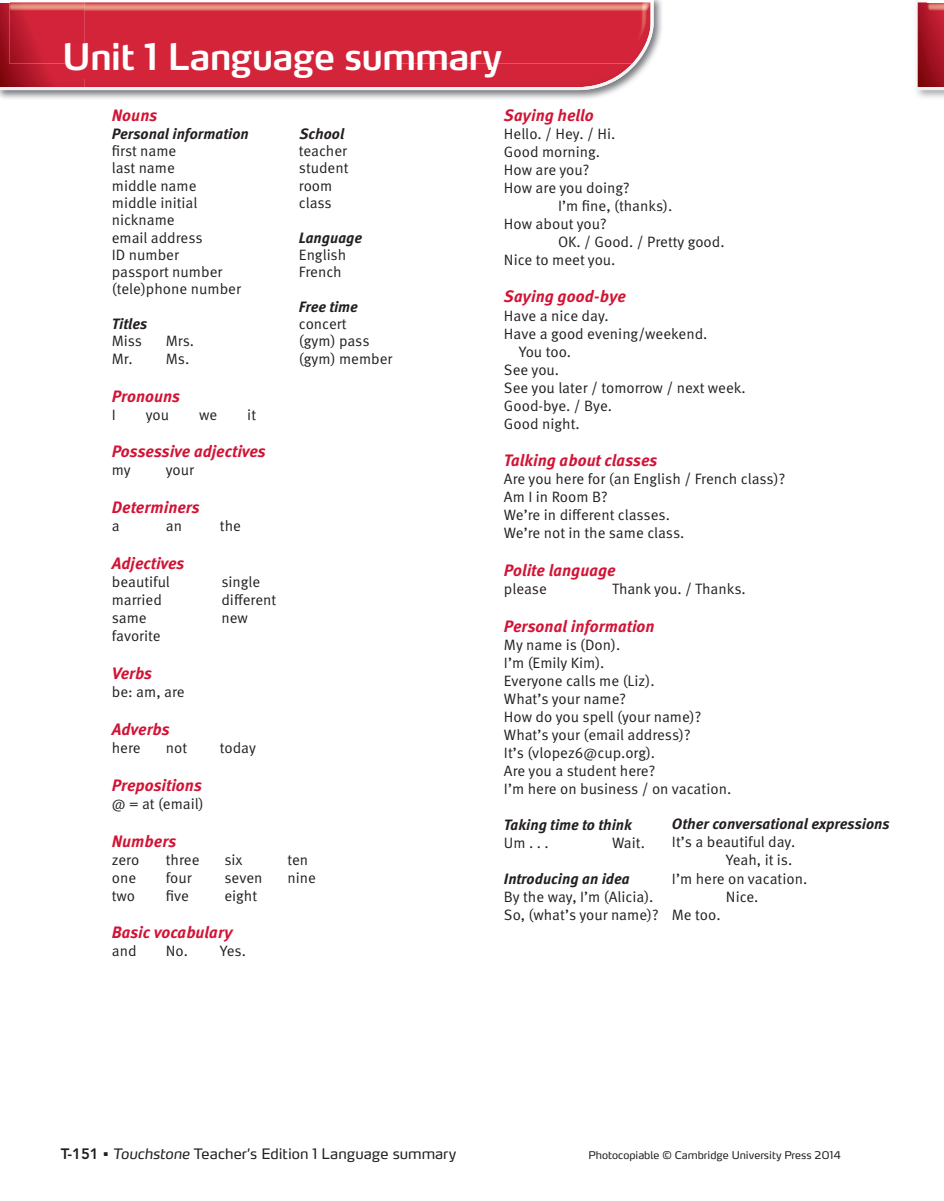
<style>
.page{position:relative;width:944px;height:1201px;background:#fff}
.page>*{position:absolute;margin:0;border:0;box-sizing:border-box;transform-origin:0 0}
.t1{font:600 36px "Max OT";letter-spacing:-.03em;color:#fff}
.t2{font:italic 700 16.5px "Meta OT";color:#d11435}
.t3{font:15px/18px "Meta OT";color:#231f20}
.t4{font:italic 700 15px "Meta OT";color:#231f20}
.t5{font:14.25px "Max OT";color:#231f20}
.t6{font:10.5px "Max OT";color:#231f20}
.s1{font-family:"Avenir LT Std";font-weight:800;font-size:15px}
.s2{font-weight:600}
.s3{font-style:italic}
</style>
<div class="page">
<img style="left:0;top:0;width:662px;height:99px">
<img style="left:0;top:2px;width:9px;height:62px">
<svg style="left:0;top:0;width:9px;height:2px"></svg>
<img style="left:0;top:64px;width:636px;height:26px">
<img style="left:9px;top:0;width:644px;height:64px">
<img style="left:917px;top:0;width:27px;height:90px">
<svg style="left:927px;top:0;width:17px;height:2px"></svg>
<h1 class="t1" style="left:62px;top:34px;width:441px">Unit 1 Language summary</h1>
<p class="t2" style="left:112px;top:104px;width:47px">Nouns</p>
<p class="t4" style="left:112px;top:124px;width:138px">Personal information</p>
<p class="t4" style="left:299px;top:124px;width:46px">School</p>
<p class="t3" style="left:112px;top:142px;width:66px">first name</p>
<p class="t3" style="left:299px;top:142px;width:50px">teacher</p>
<p class="t3" style="left:112px;top:159px;width:65px">last name</p>
<p class="t3" style="left:299px;top:159px;width:51px">student</p>
<p class="t3" style="left:112px;top:176px;width:86px">middle name</p>
<p class="t3" style="left:299px;top:176px;width:35px">room</p>
<p class="t3" style="left:112px;top:194px;width:87px">middle initial</p>
<p class="t3" style="left:299px;top:194px;width:34px">class</p>
<p class="t3" style="left:112px;top:211px;width:92px;line-height:17.2px">nickname email address</p>
<h1 class="t1" style="left:62px;top:34px;width:336px">Language summary</h1>
<p class="t2" style="left:504px;top:104px;width:91px">Saying hello</p>
<p class="t3" style="left:504px;top:124px;width:113px">Hello. / Hey. / Hi.</p>
<p class="t3" style="left:504px;top:142px;width:97px">Good morning.</p>
<p class="t3" style="left:504px;top:160px;width:87px">How are you?</p>
<p class="t3" style="left:504px;top:178px;width:127px">How are you doing?</p>
<p class="t3" style="left:558px;top:196px;width:116px">I’m fine, (thanks).</p>
<p class="t3" style="left:504px;top:214px;width:104px">How about you?</p>
<p class="t3" style="left:558px;top:232px;width:168px">OK. / Good. / Pretty good.</p>
<p class="t3" style="left:504px;top:250px;width:113px">Nice to meet you.</p>
<p class="t2" style="left:504px;top:286px;width:123px">Saying good-bye</p>
<p class="t3" style="left:504px;top:306px;width:106px">Have a nice day.</p>
<p class="t3" style="left:504px;top:324px;width:205px">Have a good evening/weekend.</p>
<p class="t3" style="left:519px;top:342px;width:54px">You too.</p>
<p class="t3" style="left:504px;top:360px;width:57px">See you.</p>
<p class="t3" style="left:504px;top:378px;width:243px">See you later / tomorrow / next week.</p>
<p class="t3" style="left:504px;top:396px;width:110px">Good-bye. / Bye.</p>
<p class="t3" style="left:504px;top:414px;width:77px">Good night.</p>
<p class="t2" style="left:504px;top:450px;width:155px">Talking about classes</p>
<p class="t3" style="left:504px;top:470px;width:283px">Are you here for (an English / French class)?<br>Am I in Room B?<br>We’re in different classes.<br>We’re not in the same class.</p>
<p class="t2" style="left:504px;top:560px;width:113px">Polite language</p>
<p class="t3" style="left:504px;top:580px;width:44px">please</p>
<p class="t3" style="left:612px;top:580px;width:135px">Thank you. / Thanks.</p>
<p class="t2" style="left:504px;top:616px;width:152px">Personal information</p>
<p class="t3" style="left:504px;top:636px;width:229px">My name is (Don).<br>I’m (Emily Kim).<br>Everyone calls me (Liz).<br>What’s your name?<br>How do you spell (your name)?<br>What’s your (email address)?<br>It’s (vlopez6@cup.org).<br>Are you a student here?<br>I’m here on business / on vacation.</p>
<p class="t4" style="left:504px;top:815px;width:129px">Taking time to think</p>
<p class="t3" style="left:504px;top:834px;width:46px">Um . . .</p>
<p class="t3" style="left:612px;top:834px;width:35px">Wait.</p>
<p class="t4" style="left:504px;top:869px;width:127px">Introducing an idea</p>
<p class="t3" style="left:504px;top:888px;width:156px">By the way, I’m (Alicia).<br>So, (what’s your name)?</p>
<p class="t4" style="left:299px;top:228px;width:65px">Language</p>
<p class="t3" style="left:112px;top:246px;width:69px">ID number</p>
<p class="t3" style="left:299px;top:246px;width:49px">English</p>
<p class="t3" style="left:112px;top:263px;width:112px">passport number</p>
<p class="t3" style="left:299px;top:263px;width:44px">French</p>
<p class="t3" style="left:112px;top:280px;width:131px">(tele)phone number</p>
<p class="t4" style="left:299px;top:297px;width:61px">Free time</p>
<p class="t4" style="left:112px;top:314px;width:37px">Titles</p>
<p class="t3" style="left:299px;top:315px;width:49px">concert</p>
<p class="t3" style="left:112px;top:332px;width:32px">Miss</p>
<p class="t3" style="left:166px;top:332px;width:30px">Mrs.</p>
<p class="t3" style="left:299px;top:332px;width:72px">(gym) pass</p>
<p class="t3" style="left:112px;top:349px;width:79px">Mr. Ms.</p>
<p class="t3" style="left:299px;top:349px;width:95px">(gym) member</p>
<p class="t2" style="left:112px;top:385px;width:70px">Pronouns</p>
<p class="t3" style="left:112px;top:405px;width:6px">I</p>
<p class="t3" style="left:146px;top:405px;width:25px">you</p>
<p class="t3" style="left:199px;top:405px;width:20px">we</p>
<p class="t3" style="left:247px;top:405px;width:10px">it</p>
<p class="t2" style="left:112px;top:441px;width:155px">Possessive adjectives</p>
<p class="t3" style="left:112px;top:461px;width:20px">my</p>
<p class="t3" style="left:166px;top:461px;width:30px">your</p>
<p class="t2" style="left:112px;top:497px;width:90px">Determiners</p>
<p class="t3" style="left:112px;top:517px;width:9px">a</p>
<p class="t3" style="left:166px;top:517px;width:18px">an</p>
<p class="t3" style="left:220px;top:517px;width:23px">the</p>
<p class="t2" style="left:112px;top:553px;width:74px">Adjectives</p>
<p class="t3" style="left:112px;top:573px;width:60px">beautiful</p>
<p class="t3" style="left:221px;top:573px;width:40px">single</p>
<p class="t3" style="left:112px;top:591px;width:52px">married</p>
<p class="t3" style="left:221px;top:591px;width:56px">different</p>
<p class="t3" style="left:112px;top:609px;width:36px">same</p>
<p class="t3" style="left:221px;top:609px;width:28px">new</p>
<p class="t3" style="left:112px;top:627px;width:50px">favorite</p>
<p class="t2" style="left:112px;top:663px;width:42px">Verbs</p>
<p class="t3" style="left:112px;top:682px;width:74px">be: am, are</p>
<p class="t2" style="left:112px;top:718px;width:59px">Adverbs</p>
<p class="t3" style="left:112px;top:738px;width:30px">here</p>
<p class="t3" style="left:166px;top:738px;width:23px">not</p>
<p class="t3" style="left:220px;top:738px;width:38px">today</p>
<p class="t2" style="left:112px;top:774px;width:92px">Prepositions</p>
<p class="t3" style="left:112px;top:794px;width:93px">@ = at (email)</p>
<p class="t2" style="left:112px;top:830px;width:66px">Numbers</p>
<p class="t3" style="left:112px;top:850px;width:29px">zero</p>
<p class="t3" style="left:166px;top:850px;width:35px">three</p>
<p class="t3" style="left:224px;top:850px;width:19px">six</p>
<p class="t3" style="left:287px;top:850px;width:22px">ten</p>
<p class="t3" style="left:112px;top:868px;width:26px">one</p>
<p class="t3" style="left:166px;top:868px;width:27px">four</p>
<p class="t3" style="left:224px;top:868px;width:40px">seven</p>
<p class="t3" style="left:287px;top:868px;width:30px">nine</p>
<p class="t3" style="left:112px;top:886px;width:25px">two</p>
<p class="t3" style="left:166px;top:886px;width:25px">five</p>
<p class="t3" style="left:224px;top:886px;width:34px">eight</p>
<p class="t2" style="left:112px;top:922px;width:122px">Basic vocabulary</p>
<p class="t3" style="left:112px;top:942px;width:26px">and</p>
<p class="t3" style="left:166px;top:942px;width:82px">No. Yes.</p>
<p class="t4" style="left:672px;top:814px;width:219px">Other conversational expressions</p>
<p class="t3" style="left:672px;top:833px;width:125px">It’s a beautiful day.</p>
<p class="t3" style="left:726px;top:851px;width:68px">Yeah, it is.</p>
<p class="t3" style="left:672px;top:869px;width:137px">I’m here on vacation.</p>
<p class="t3" style="left:726px;top:887px;width:34px">Nice.</p>
<p class="t3" style="left:672px;top:905px;width:50px">Me too.</p>
<p class="t5" style="left:61px;top:1144px;width:397px"><span class="s1">T-151</span> <span class="s2">•</span> <span class="s3">Touchstone</span> Teacher’s Edition 1 Language summary</p>
<p class="t6" style="left:588px;top:1148px;width:254px">Photocopiable © Cambridge University Press 2014</p>
</div>
